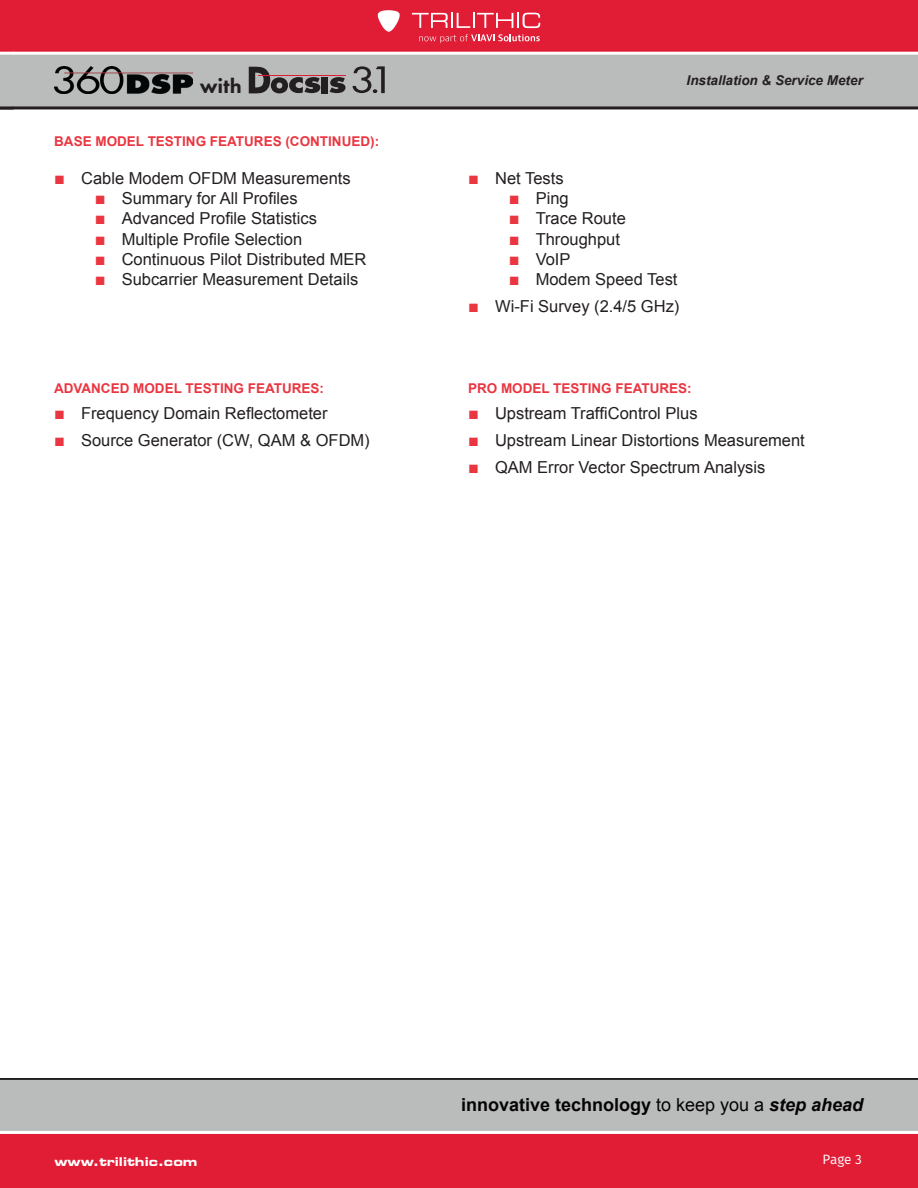
<style>
.page{position:relative;width:918px;height:1188px;background:#fff}
.page>*{position:absolute;margin:0;border:0;box-sizing:border-box;transform-origin:0 0}
.t1{font:800 21px "Futura PT";color:#231f20}
.t2{font:700 18px "Arial";color:#040503}
.t3{font:16.5px "Arial";color:#231f20}
.Body_Head{font:700 13.5px "Arial";color:#ea3641}
.t4{font:italic 700 13.5px "Arial";color:#231f20}
.t5{font:13.5px "Fira Sans";color:#fff}
.t6{font:700 expanded 12px "Square 721 BT";color:#fff}
.s1{font-size:18px;color:#ea3641}
.s2{font-weight:400}
.s3{font-style:italic}
</style>
<div class="page">
<div style="left:0;top:0;width:918px;height:54px;background:#e11d36"></div>
<div style="left:0;top:54px;width:918px;height:54px;background:#babbbb"></div>
<hr style="left:0;top:52px;width:918px;height:3px;background:#fff">
<hr style="left:0;top:106px;width:918px;height:3px;background:#231f20">
<svg style="left:412px;top:13px;width:128px;height:15px"></svg>
<svg style="left:377px;top:10px;width:23px;height:22px"></svg>
<svg style="left:419px;top:34px;width:121px;height:9px"></svg>
<svg style="left:0;top:54px;width:13px;height:1px"></svg>
<svg style="left:0;top:106px;width:13px;height:1px"></svg>
<div style="left:0;top:1132px;width:918px;height:56px;background:#e11d36"></div>
<div style="left:0;top:1078px;width:918px;height:54px;background:#babbbb"></div>
<hr style="left:0;top:1131px;width:918px;height:3px;background:#fff">
<hr style="left:0;top:1078px;width:918px;height:2px;background:#231f20">
<svg style="left:0;top:1133px;width:13px;height:1px"></svg>
<img style="left:54px;top:66px;width:139px;height:27px">
<hr style="left:258px;top:75px;width:87px;height:1px;background:#df1d36">
<svg style="left:249px;top:67px;width:71px;height:26px"></svg>
<svg style="left:330px;top:77px;width:15px;height:16px"></svg>
<div style="left:322px;top:77px;width:6px;height:16px;background:#231f20"></div>
<svg style="left:353px;top:66px;width:32px;height:27px"></svg>
<p class="t1" style="left:200px;top:73px;width:43px">with</p>
<p class="Body_Head" style="left:54px;top:132px;width:326px">BASE MODEL TESTING FEATURES (CONTINUED):</p>
<p class="t3" style="left:54px;top:167px;width:298px"><span class="s1">■</span> Cable Modem OFDM Measurements</p>
<p class="t3" style="left:95px;top:187px;width:205px"><span class="s1">■</span> Summary for All Profiles</p>
<p class="t3" style="left:95px;top:207px;width:224px"><span class="s1">■</span> Advanced Profile Statistics</p>
<p class="t3" style="left:95px;top:227px;width:209px"><span class="s1">■</span> Multiple Profile Selection</p>
<p class="t3" style="left:95px;top:248px;width:273px"><span class="s1">■</span> Continuous Pilot Distributed MER</p>
<p class="t3" style="left:95px;top:268px;width:265px"><span class="s1">■</span> Subcarrier Measurement Details</p>
<p class="t4" style="left:687px;top:71px;width:178px">Installation &amp; Service Meter</p>
<p class="t3" style="left:468px;top:167px;width:97px"><span class="s1">■</span> Net Tests</p>
<p class="t3" style="left:509px;top:187px;width:62px"><span class="s1">■</span> Ping</p>
<p class="t3" style="left:509px;top:207px;width:119px"><span class="s1">■</span> Trace Route</p>
<p class="t3" style="left:509px;top:227px;width:113px"><span class="s1">■</span> Throughput</p>
<p class="t3" style="left:509px;top:248px;width:63px"><span class="s1">■</span> VoIP</p>
<p class="t3" style="left:509px;top:268px;width:170px"><span class="s1">■</span> Modem Speed Test</p>
<p class="t3" style="left:468px;top:295px;width:213px"><span class="s1">■</span> Wi-Fi Survey (2.4/5 GHz)</p>
<p class="Body_Head" style="left:54px;top:379px;width:272px">ADVANCED MODEL TESTING FEATURES:</p>
<p class="Body_Head" style="left:468px;top:379px;width:225px">PRO MODEL TESTING FEATURES:</p>
<p class="t3" style="left:54px;top:402px;width:275px"><span class="s1">■</span> Frequency Domain Reflectometer</p>
<p class="t3" style="left:54px;top:429px;width:317px"><span class="s1">■</span> Source Generator (CW, QAM &amp; OFDM)</p>
<p class="t3" style="left:468px;top:402px;width:231px"><span class="s1">■</span> Upstream TraffiControl Plus</p>
<p class="t3" style="left:468px;top:429px;width:338px"><span class="s1">■</span> Upstream Linear Distortions Measurement</p>
<p class="t3" style="left:468px;top:456px;width:299px"><span class="s1">■</span> QAM Error Vector Spectrum Analysis</p>
<p class="t2" style="left:461px;top:1093px;width:404px">innovative technology <span class="s2">to keep you a</span> <span class="s3">step ahead</span></p>
<p class="t6" style="left:54px;top:1155px;width:145px">www.trilithic.com</p>
<p class="t5" style="left:823px;top:1149px;width:41px">Page 3</p>
</div>
